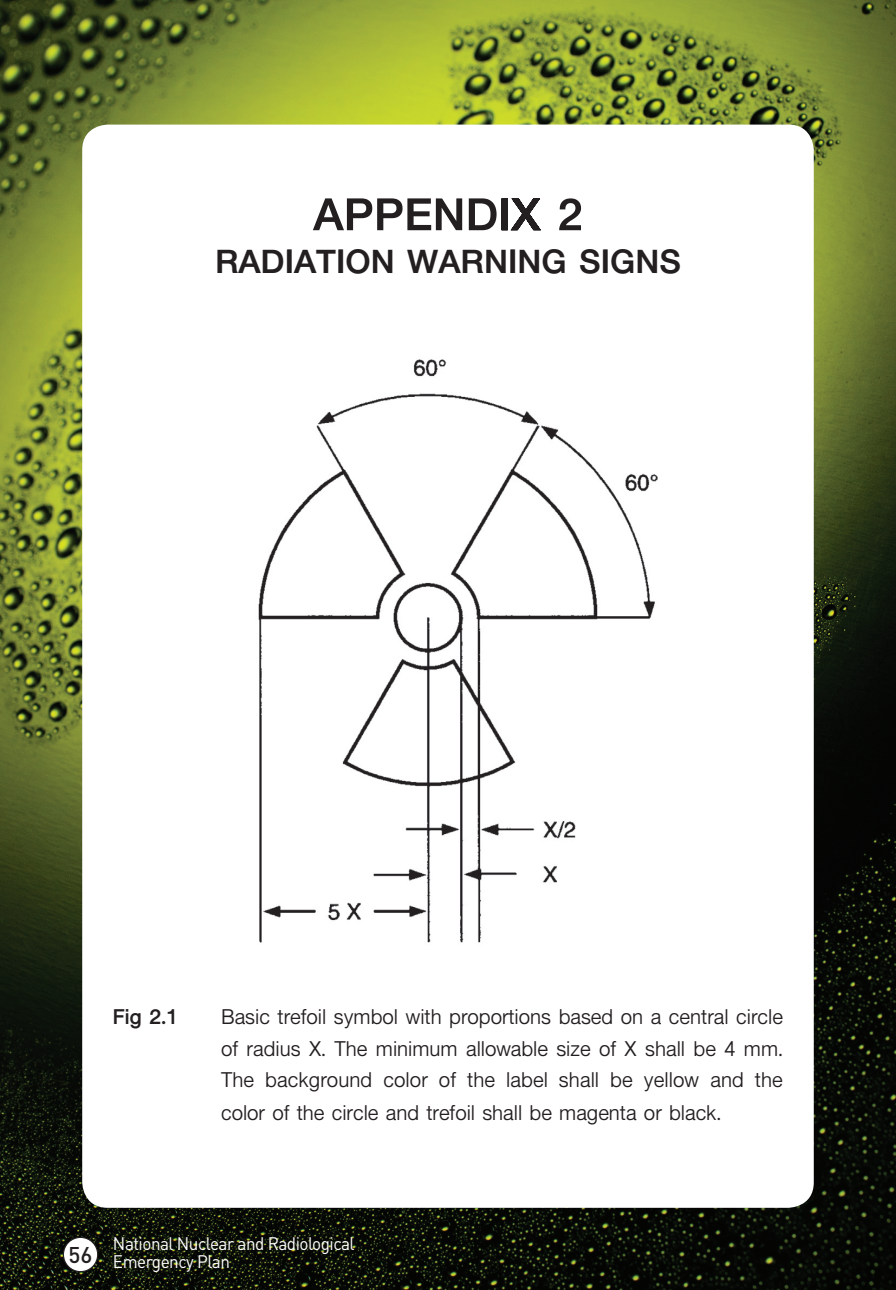
<style>
.page{position:relative;width:896px;height:1290px;background:#fff}
.page>*{position:absolute;margin:0;border:0;box-sizing:border-box;transform-origin:0 0}
.t1{font:67.5px "PSL Kanda Modern Extra Pro";color:#231f20}
.t2{font:49.5px "PSL Kanda Modern Extra Pro";color:#231f20}
.t3{font:31.5px/31.7px "PSL Text New Pro";color:#231f20;text-align:justify}
.t4{font:700 31.5px "PSL Text New Pro";color:#231f20}
.t5{font:18px/18px "DIN Pro";letter-spacing:-.03em;color:#fff;scale:.95 1}
</style>
<div class="page">
<img style="left:0;top:0;width:896px;height:1290px">
<div style="left:63px;top:1237px;width:35px;height:35px;background:#fff;border-radius:50%"></div>
<div style="left:63px;top:1237px;width:35px;height:35px;border:1px solid #231f20;border-radius:50%"></div>
<div style="left:82px;top:125px;width:731px;height:1083px;background:#fff;border-radius:26px"></div>
<img style="left:258px;top:359px;width:400px;height:584px">
<h1 class="t1" style="left:313px;top:172px;width:271px">APPENDIX 2</h1>
<h2 class="t2" style="left:215px;top:230px;width:467px">RADIATION WARNING SIGNS</h2>
<p class="t4" style="left:113px;top:995px;width:67px">Fig 2.1</p>
<p class="t3" style="left:221px;top:997px;width:563px">Basic trefoil symbol with proportions based on a central circle of radius X. The minimum allowable size of X shall be 4 mm.<br>The background color of the label shall be yellow and the color of the circle and trefoil shall be magenta or black.</p>
<p class="t5" style="left:69px;top:1236px;width:303px;text-indent:44px">National Nuclear and Radiological<br><sup>56</sup> Emergency Plan</p>
</div>
